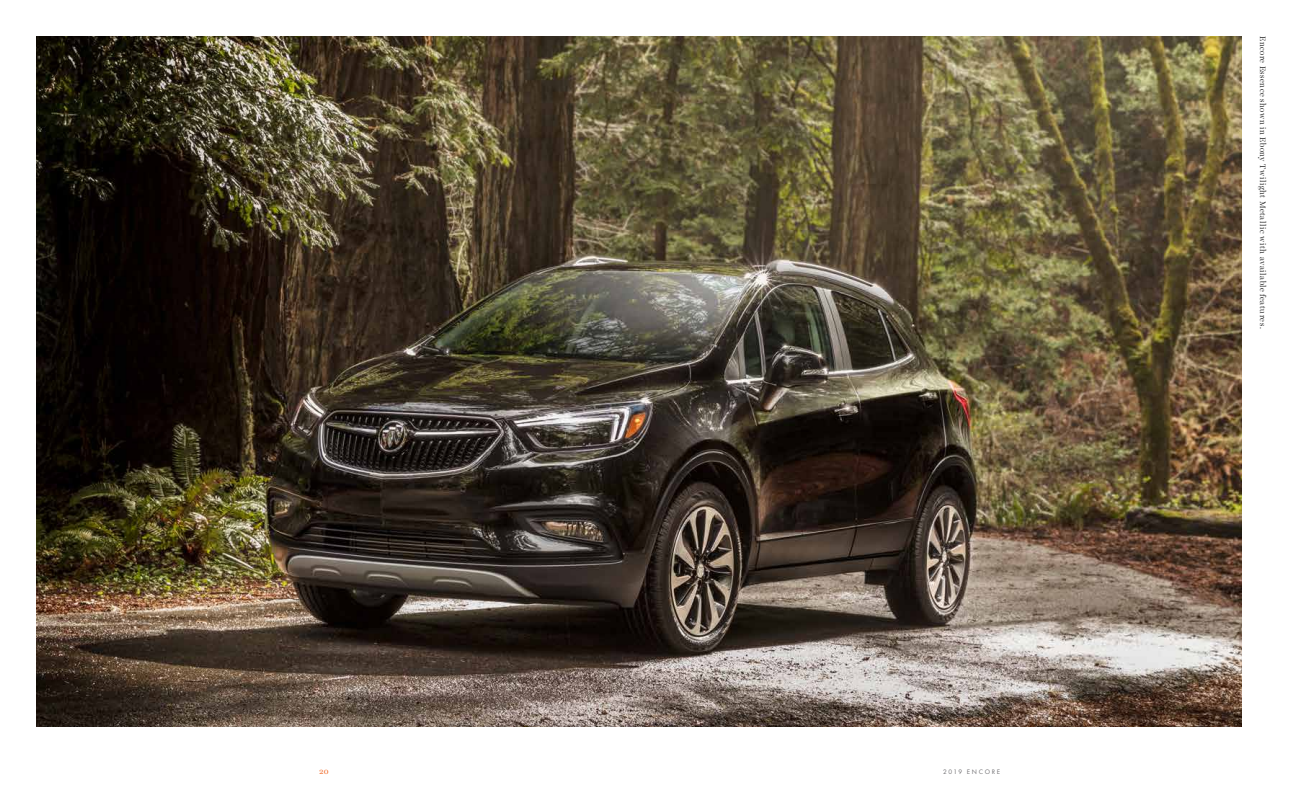
<style>
.page{position:relative;width:1296px;height:810px;background:#fff}
.page>*{position:absolute;margin:0;border:0;box-sizing:border-box;transform-origin:0 0}
.t1{font:300 8px "Harriet Display";letter-spacing:.065em;color:#000}
.t2{font:8px "Harriet Text";color:#f26723}
.t3{font:6px "Buick Futura ND";letter-spacing:.27em;color:#717073}
</style>
<div class="page">
<img style="left:36px;top:36px;width:1206px;height:690px">
<p class="t2" style="left:319px;top:766px;width:11px">20</p>
<p class="t3" style="left:943px;top:768px;width:58px">2019 ENCORE</p>
<p class="t1" style="left:1269px;top:36px;width:294px;rotate:90deg">Encore Essence shown in Ebony Twilight Metallic with available features.</p>
</div>
